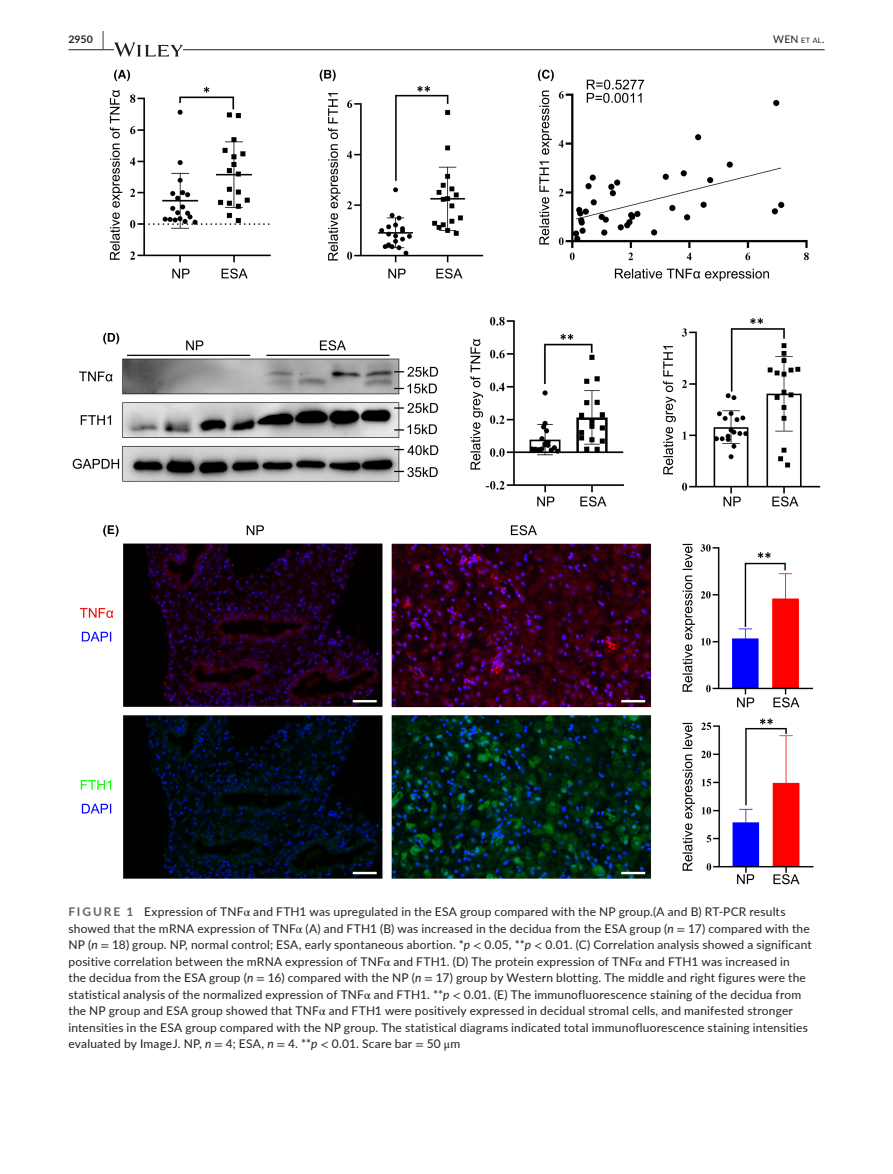
<style>
.page{position:relative;width:893px;height:1174px;background:#fff}
.page>*{position:absolute;margin:0;border:0;box-sizing:border-box;transform-origin:0 0}
.t1{font:12px/16.5px "Lato";letter-spacing:.015em;color:#231f20}
.t2{font:10.5px "Lato";color:#231f20}
.t3{font:700 10.5px "Lato";color:#231f20}
.s1{font-size:19.5px}
.s2{font-size:7.35px}
.s3{font-weight:700;color:#636366}
.s4{font-family:"STIX"}
.s5{font-style:italic}
</style>
<div class="page">
<hr style="left:68px;top:49px;width:756px;height:1px;background:#231f20">
<svg style="left:114px;top:42px;width:69px;height:15px"></svg>
<img style="left:72px;top:69px;width:749px;height:815px">
<p class="t3" style="left:68px;top:31px;width:37px">2950 <span class="s1">|</span></p>
<p class="t2" style="left:773px;top:31px;width:53px">WEN <span class="s2">et al</span>.</p>
<p class="t1" style="left:68px;top:903px;width:745px"><span class="s3">FIGURE 1</span> Expression of TNF<span class="s4">α</span> and FTH1 was upregulated in the ESA group compared with the NP group.(A and B) RT-PCR results showed that the mRNA expression of TNF<span class="s4">α</span> (A) and FTH1 (B) was increased in the decidua from the ESA group (<span class="s5">n</span> <span class="s4">=</span> 17) compared with the NP (<span class="s5">n</span> <span class="s4">=</span> 18) group. NP, normal control; ESA, early spontaneous abortion. *<span class="s5">p</span> <span class="s4">&lt;</span> 0.05, **<span class="s5">p</span> <span class="s4">&lt;</span> 0.01. (C) Correlation analysis showed a significant positive correlation between the mRNA expression of TNF<span class="s4">α</span> and FTH1. (D) The protein expression of TNF<span class="s4">α</span> and FTH1 was increased in<br>the decidua from the ESA group (<span class="s5">n</span> <span class="s4">=</span> 16) compared with the NP (<span class="s5">n</span> <span class="s4">=</span> 17) group by Western blotting. The middle and right figures were the statistical analysis of the normalized expression of TNF<span class="s4">α</span> and FTH1. **<span class="s5">p</span> <span class="s4">&lt;</span> 0.01. (E) The immunofluorescence staining of the decidua from the NP group and ESA group showed that TNF<span class="s4">α</span> and FTH1 were positively expressed in decidual stromal cells, and manifested stronger intensities in the ESA group compared with the NP group. The statistical diagrams indicated total immunofluorescence staining intensities evaluated by ImageJ. NP, <span class="s5">n</span> <span class="s4">=</span> 4; ESA, <span class="s5">n</span> <span class="s4">=</span> 4. **<span class="s5">p</span> <span class="s4">&lt;</span> 0.01. Scare bar <span class="s4">=</span> 50 <span class="s4">μ</span>m</p>
</div>
